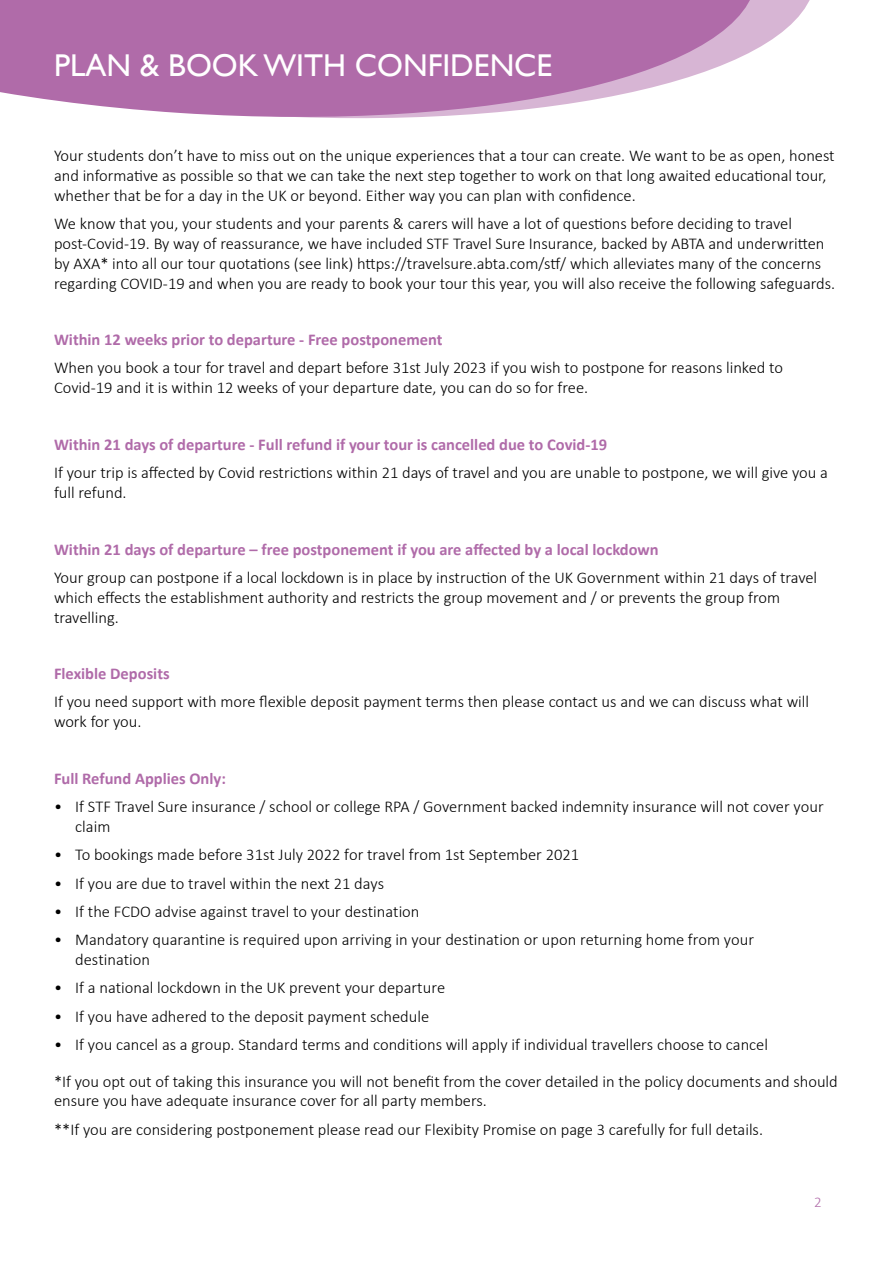
<style>
.page{position:relative;width:893px;height:1263px;background:#fff}
.page>*{position:absolute;margin:0;border:0;box-sizing:border-box;transform-origin:0 0}
.t1{font:31.5px "Gill Sans";color:#fff}
.t2{font:300 16.5px/19.8px "Calibri";color:#000}
.t3{font:700 16.5px "Calibri";color:#b06ba9}
.t4{font:300 15px "Calibri";color:#b06ba9}
</style>
<div class="page">
<svg style="left:760px;top:0;width:50px;height:47px;fill:#d7b5d4"></svg>
<svg style="left:0;top:0;width:760px;height:119px;background:#bc82b6"></svg>
<h1 class="t1" style="left:54px;top:47px;width:500px">PLAN &amp; BOOK WITH CONFIDENCE</h1>
<p class="t2" style="left:54px;top:146px;width:782px">Your students don’t have to miss out on the unique experiences that a tour can create. We want to be as open, honest and informative as possible so that we can take the next step together to work on that long awaited educational tour, whether that be for a day in the UK or beyond. Either way you can plan with confidence.</p>
<p class="t2" style="left:54px;top:214px;width:783px">We know that you, your students and your parents &amp; carers will have a lot of questions before deciding to travel post-Covid-19. By way of reassurance, we have included STF Travel Sure Insurance, backed by ABTA and underwritten by AXA* into all our tour quotations (see link) https://travelsure.abta.com/stf/ which alleviates many of the concerns regarding COVID-19 and when you are ready to book your tour this year, you will also receive the following safeguards.</p>
<p class="t3" style="left:54px;top:328px;width:390px">Within 12 weeks prior to departure - Free postponement</p>
<p class="t2" style="left:54px;top:358px;width:730px">When you book a tour for travel and depart before 31st July 2023 if you wish to postpone for reasons linked to<br>Covid-19 and it is within 12 weeks of your departure date, you can do so for free.</p>
<p class="t3" style="left:54px;top:433px;width:555px">Within 21 days of departure - Full refund if your tour is cancelled due to Covid-19</p>
<p class="t2" style="left:54px;top:463px;width:775px">If your trip is affected by Covid restrictions within 21 days of travel and you are unable to postpone, we will give you a full refund.</p>
<p class="t3" style="left:54px;top:537px;width:606px">Within 21 days of departure – free postponement if you are affected by a local lockdown</p>
<p class="t2" style="left:54px;top:567px;width:765px">Your group can postpone if a local lockdown is in place by instruction of the UK Government within 21 days of travel which effects the establishment authority and restricts the group movement and / or prevents the group from travelling.</p>
<p class="t3" style="left:54px;top:662px;width:117px">Flexible Deposits</p>
<p class="t2" style="left:54px;top:692px;width:757px">If you need support with more flexible deposit payment terms then please contact us and we can discuss what will work for you.</p>
<p class="t3" style="left:54px;top:767px;width:173px">Full Refund Applies Only:</p>
<p class="t2" style="left:75px;top:797px;width:750px;text-indent:-21px">• If STF Travel Sure insurance / school or college RPA / Government backed indemnity insurance will not cover your claim</p>
<p class="t2" style="left:54px;top:845px;width:527px">• To bookings made before 31st July 2022 for travel from 1st September 2021</p>
<p class="t2" style="left:54px;top:873px;width:332px">• If you are due to travel within the next 21 days</p>
<p class="t2" style="left:54px;top:901px;width:367px">• If the FCDO advise against travel to your destination</p>
<p class="t2" style="left:75px;top:929px;width:680px;text-indent:-21px">• Mandatory quarantine is required upon arriving in your destination or upon returning home from your destination</p>
<p class="t2" style="left:54px;top:978px;width:393px">• If a national lockdown in the UK prevent your departure</p>
<p class="t2" style="left:54px;top:1006px;width:377px">• If you have adhered to the deposit payment schedule</p>
<p class="t2" style="left:54px;top:1034px;width:715px">• If you cancel as a group. Standard terms and conditions will apply if individual travellers choose to cancel</p>
<p class="t2" style="left:54px;top:1071px;width:785px">*If you opt out of taking this insurance you will not benefit from the cover detailed in the policy documents and should ensure you have adequate insurance cover for all party members.</p>
<p class="t2" style="left:54px;top:1119px;width:711px">**If you are considering postponement please read our Flexibity Promise on page 3 carefully for full details.</p>
<p class="t4" style="left:814px;top:1193px;width:9px">2</p>
</div>
